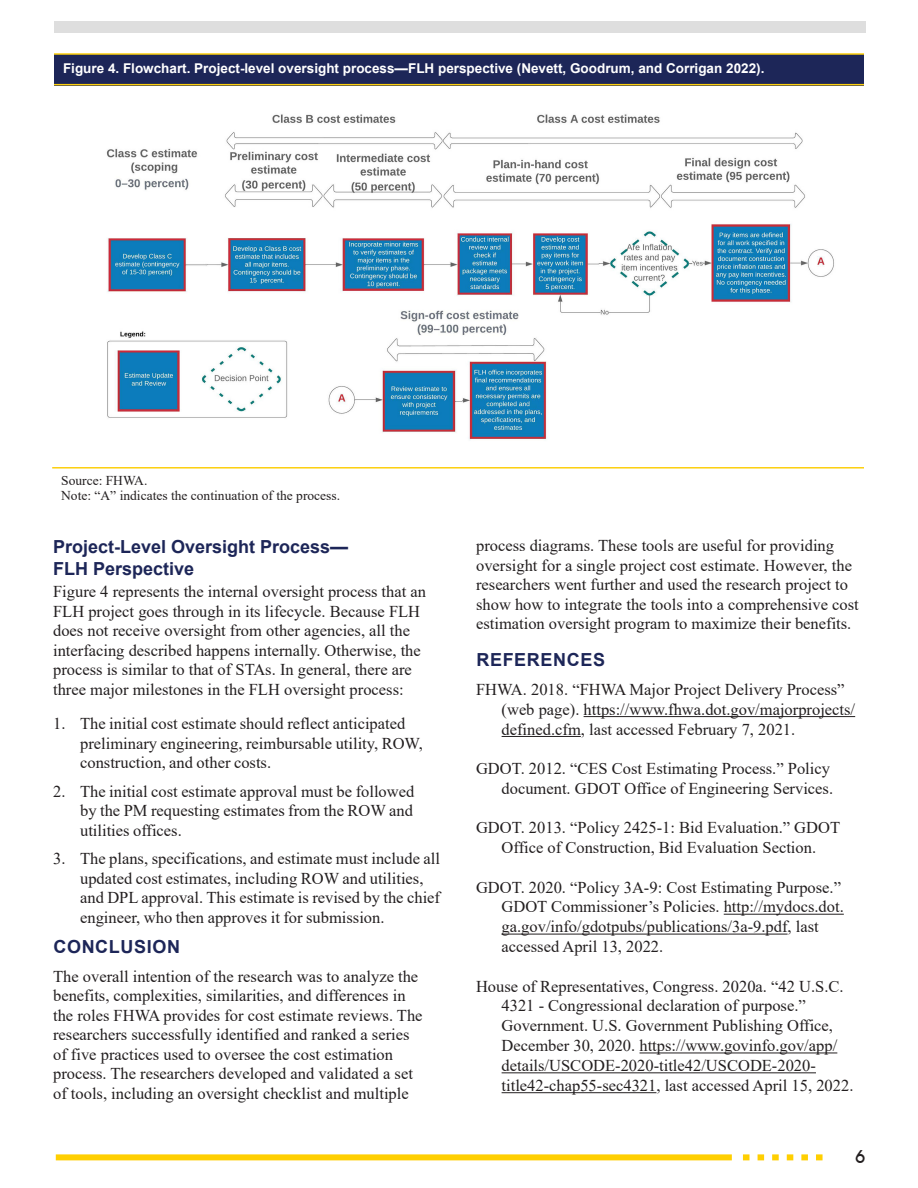
<style>
.page{position:relative;width:918px;height:1188px;background:#fff}
.page>*{position:absolute;margin:0;border:0;box-sizing:border-box;transform-origin:0 0}
.t1{font:700 18px/21.6px "Arial";color:#1d2658}
.t2{font:700 18px "Arial";letter-spacing:.035em;color:#1d2658}
.t3{font:500 18px "Avant Garde IT Cby BT";color:#231f20}
.t4{font:16.5px/19.5px "Times New Roman";color:#231f20}
.t5{font:700 13.5px "Arial";color:#fff}
.t6{font:13.5px "Times New Roman";color:#231f20}
</style>
<div class="page">
<div style="left:54px;top:21px;width:812px;height:12px;background:#dedede"></div>
<svg style="left:743px;top:1154px;width:80px;height:6px"></svg>
<div style="left:56px;top:1154px;width:676px;height:6px;background:#ffcf01"></div>
<img style="left:106px;top:114px;width:728px;height:326px">
<div style="left:54px;top:54px;width:810px;height:32px;background:#1d2658"></div>
<hr style="left:54px;top:84px;width:810px;height:1px;background:#fccf0e">
<hr style="left:54px;top:53px;width:810px;height:2px;background:#fccf0e">
<hr style="left:52px;top:467px;width:812px;height:2px;background:#fccf0e">
<hr style="left:584px;top:716px;width:271px;height:1px;background:#231f20">
<hr style="left:502px;top:736px;width:79px;height:1px;background:#231f20">
<hr style="left:724px;top:914px;width:120px;height:1px;background:#231f20">
<hr style="left:502px;top:934px;width:286px;height:1px;background:#231f20">
<hr style="left:640px;top:1053px;width:197px;height:1px;background:#231f20">
<hr style="left:502px;top:1072px;width:314px;height:1px;background:#231f20">
<hr style="left:502px;top:1092px;width:154px;height:1px;background:#231f20">
<p class="t5" style="left:63px;top:59px;width:703px">Figure 4. Flowchart. Project-level oversight process—FLH perspective (Nevett, Goodrum, and Corrigan 2022).</p>
<p class="t6" style="left:61px;top:471px;width:88px">Source: FHWA.</p>
<p class="t6" style="left:61px;top:486px;width:280px">Note: “A” indicates the continuation of the process.</p>
<h2 class="t1" style="left:53px;top:536px;width:297px">Project-Level Oversight Process—<br>FLH Perspective</h2>
<p class="t4" style="left:53px;top:581px;width:375px">Figure 4 represents the internal oversight process that an FLH project goes through in its lifecycle. Because FLH does not receive oversight from other agencies, all the interfacing described happens internally. Otherwise, the process is similar to that of STAs. In general, there are three major milestones in the FLH oversight process:</p>
<p class="t4" style="left:80px;top:713px;width:344px;text-indent:-27px">1. The initial cost estimate should reflect anticipated preliminary engineering, reimbursable utility, ROW, construction, and other costs.</p>
<p class="t4" style="left:80px;top:781px;width:336px;text-align:justify;text-indent:-27px">2. The initial cost estimate approval must be followed by the PM requesting estimates from the ROW and utilities offices.</p>
<p class="t4" style="left:80px;top:848px;width:362px;text-indent:-27px">3. The plans, specifications, and estimate must include all updated cost estimates, including ROW and utilities, and DPL approval. This estimate is revised by the chief engineer, who then approves it for submission.</p>
<h1 class="t2" style="left:53px;top:934px;width:128px">CONCLUSION</h1>
<p class="t4" style="left:53px;top:966px;width:371px">The overall intention of the research was to analyze the benefits, complexities, similarities, and differences in the roles FHWA provides for cost estimate reviews. The researchers successfully identified and ranked a series of five practices used to oversee the cost estimation process. The researchers developed and validated a set of tools, including an oversight checklist and multiple</p>
<p class="t4" style="left:476px;top:536px;width:384px">process diagrams. These tools are useful for providing oversight for a single project cost estimate. However, the researchers went further and used the research project to show how to integrate the tools into a comprehensive cost estimation oversight program to maximize their benefits.</p>
<h1 class="t2" style="left:476px;top:647px;width:130px">REFERENCES</h1>
<p class="t4" style="left:502px;top:679px;width:355px;line-height:20px;text-indent:-25px">FHWA. 2018. “FHWA Major Project Delivery Process” (web page). https://www.fhwa.dot.gov/majorprojects/ defined.cfm, last accessed February 7, 2021.</p>
<p class="t4" style="left:476px;top:758px;width:359px;line-height:20px;text-align:right">GDOT. 2012. “CES Cost Estimating Process.” Policy document. GDOT Office of Engineering Services.</p>
<p class="t4" style="left:476px;top:817px;width:366px;line-height:20px;text-align:center">GDOT. 2013. “Policy 2425-1: Bid Evaluation.” GDOT<br>Office of Construction, Bid Evaluation Section.</p>
<p class="t4" style="left:502px;top:877px;width:344px;line-height:20px;text-indent:-25px">GDOT. 2020. “Policy 3A-9: Cost Estimating Purpose.” GDOT Commissioner’s Policies. http://mydocs.dot. ga.gov/info/gdotpubs/publications/3a-9.pdf, last accessed April 13, 2022.</p>
<p class="t4" style="left:502px;top:976px;width:353px;line-height:20px;text-indent:-25px">House of Representatives, Congress. 2020a. “42 U.S.C.<br>4321 - Congressional declaration of purpose.” Government. U.S. Government Publishing Office, December 30, 2020. https://www.govinfo.gov/app/ details/USCODE-2020-title42/USCODE-2020- title42-chap55-sec4321, last accessed April 15, 2022.</p>
<p class="t3" style="left:855px;top:1146px;width:12px">6</p>
</div>
